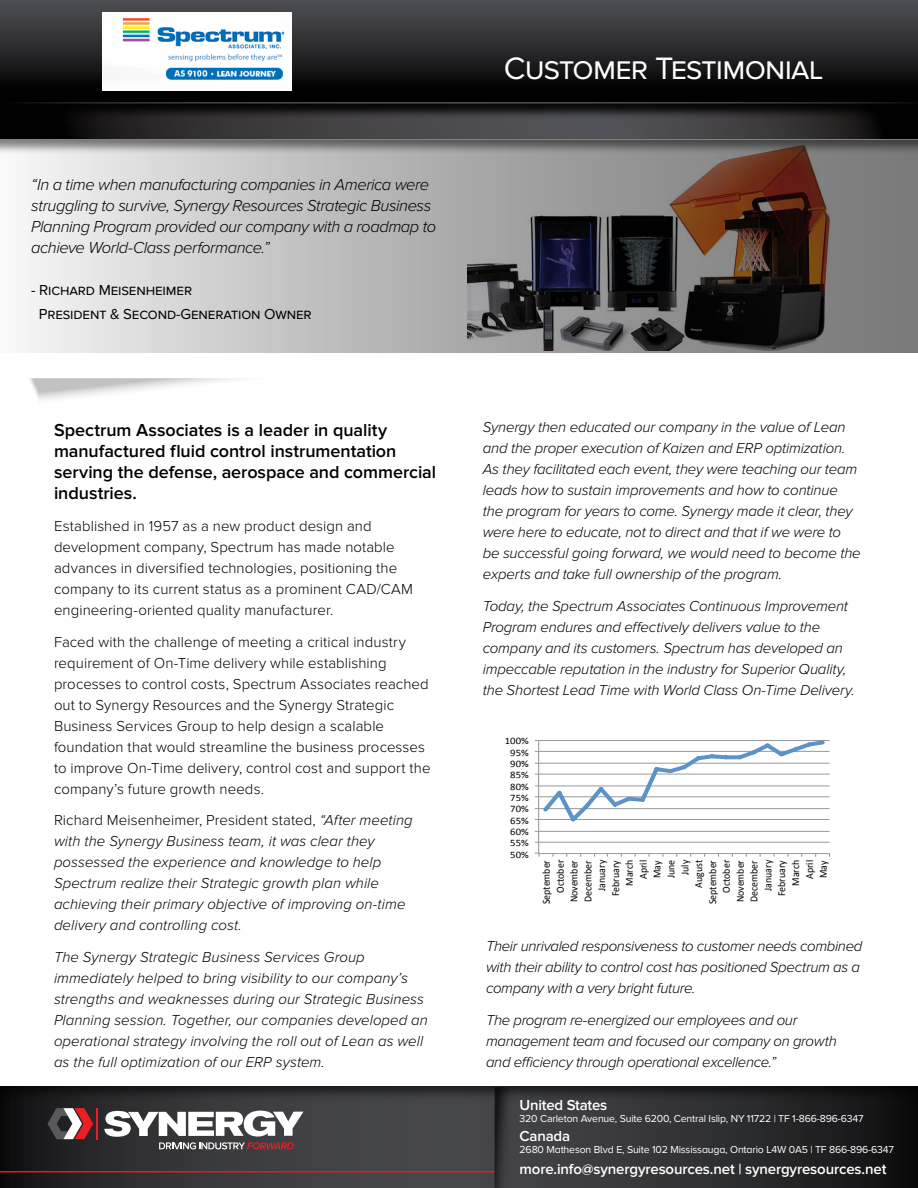
<style>
.page{position:relative;width:918px;height:1188px;background:#fff}
.page>*{position:absolute;margin:0;border:0;box-sizing:border-box;transform-origin:0 0}
.t1{font:32.1px "Proxima Nova";letter-spacing:-.025em;color:#fff}
.Body_Copy{font:600 18px/21px "Proxima Nova";color:#000}
.quote_14pt{font:italic 300 16.5px/21px "Proxima Nova";letter-spacing:-.025em;color:#000}
.Body_Copy-2{font:italic 300 15px/21px "Proxima Nova";letter-spacing:-.01em;color:#000}
.Body_Copy-3{font:300 15px/21px "Proxima Nova";letter-spacing:.005em;color:#000}
.t2{font:600 15px "Proxima Nova";letter-spacing:-.01em;color:#fff}
.quote_14pt-2{font:15px/24px "Proxima Nova";letter-spacing:-.01em;color:#000}
.t3{font:10.65px/13.8px "Calibri";color:#000;text-align:right;scale:.92 1}
.t4{font:10.5px "Proxima Nova A";letter-spacing:-.015em;color:#fff}
.t5{font:10.5px "Proxima Nova";letter-spacing:-.015em;color:#fff}
.t6{font:9.9px "Calibri";color:#000;scale:1.08 1}
.s1{font-style:normal}
.s2{font-family:"Proxima Nova A"}
</style>
<div class="page">
<div style="left:0;top:1076px;width:918px;height:112px;background:#000;opacity:.59"></div>
<hr style="left:0;top:1171px;width:495px;height:1px;background:#e31b23">
<svg style="left:494px;top:1087px;width:22px;height:101px;background:#333336"></svg>
<svg style="left:48px;top:1108px;width:45px;height:31px"></svg>
<hr style="left:96px;top:1108px;width:2px;height:31px;background:#ed1d24">
<svg style="left:104px;top:1111px;width:199px;height:38px"></svg>
<svg style="left:29px;top:378px;width:205px;height:22px"></svg>
<hr style="left:539px;top:842px;width:291px;height:1px;background:#989898">
<hr style="left:539px;top:831px;width:291px;height:1px;background:#989898">
<hr style="left:539px;top:819px;width:291px;height:1px;background:#989898">
<hr style="left:539px;top:808px;width:291px;height:1px;background:#989898">
<hr style="left:539px;top:796px;width:291px;height:1px;background:#989898">
<hr style="left:539px;top:785px;width:291px;height:1px;background:#989898">
<hr style="left:539px;top:774px;width:291px;height:1px;background:#989898">
<hr style="left:539px;top:763px;width:291px;height:1px;background:#989898">
<hr style="left:539px;top:751px;width:291px;height:1px;background:#989898">
<hr style="left:539px;top:740px;width:291px;height:1px;background:#989898">
<hr style="left:538px;top:741px;width:1px;height:113px;background:#989898">
<hr style="left:539px;top:853px;width:291px;height:1px;background:#989898">
<svg style="left:535px;top:740px;width:292px;height:85px"></svg>
<svg style="left:28px;top:154px;width:890px;height:199px;background:#959190"></svg>
<div style="left:0;top:102px;width:918px;height:52px;background:#000;opacity:.5"></div>
<div style="left:0;top:101px;width:918px;height:48px;background:#000;opacity:.75"></div>
<div style="left:0;top:0;width:918px;height:119px;background:#000;opacity:.75"></div>
<svg style="left:0;top:0;width:918px;height:104px;background:#262628"></svg>
<img style="left:103px;top:12px;width:189px;height:79px">
<p class="quote_14pt" style="left:31px;top:175px;width:406px">“In a time when manufacturing companies in America were struggling to survive, Synergy Resources Strategic Business Planning Program provided our company with a roadmap to achieve World-Class performance.”</p>
<p class="quote_14pt-2" style="left:39px;top:278px;width:275px;text-indent:-7px">- Richard Meisenheimer<br>President &amp; Second-Generation Owner</p>
<p class="Body_Copy" style="left:54px;top:420px;width:384px">Spectrum Associates is a leader in quality manufactured fluid control instrumentation serving the defense, aerospace and commercial industries.</p>
<p class="Body_Copy-3" style="left:54px;top:515px;width:361px">Established in 1957 as a new product design and development company, Spectrum has made notable advances in diversified technologies, positioning the company to its current status as a prominent CAD/CAM engineering-oriented quality manufacturer.</p>
<p class="Body_Copy-3" style="left:54px;top:631px;width:378px">Faced with the challenge of meeting a critical industry requirement of On-Time delivery while establishing processes to control costs, Spectrum Associates reached out to Synergy Resources and the Synergy Strategic Business Services Group to help design a scalable foundation that would streamline the business processes to improve On-Time delivery, control cost and support the company’s future growth needs.</p>
<p class="Body_Copy-2" style="left:54px;top:810px;width:360px"><span class="s1">Richard Meisenheimer, President stated,</span> “After meeting with the Synergy Business team, it was clear they possessed the experience and knowledge to help Spectrum realize their Strategic growth plan while achieving their primary objective of improving on-time delivery and controlling cost.</p>
<p class="Body_Copy-2" style="left:54px;top:947px;width:376px">The Synergy Strategic Business Services Group immediately helped to bring visibility to our company’s strengths and weaknesses during our Strategic Business Planning session. Together, our companies developed an operational strategy involving the roll out of Lean as well as the full optimization of our ERP system.</p>
<p class="t1" style="left:504px;top:50px;width:321px">Customer Testimonial</p>
<p class="Body_Copy-2" style="left:483px;top:417px;width:380px">Synergy then educated our company in the value of Lean and the proper execution of Kaizen and ERP optimization.<br>As they facilitated each event, they were teaching our team leads how to sustain improvements and how to continue the program for years to come. Synergy made it clear, they were here to educate, not to direct and that if we were to be successful going forward, we would need to become the experts and take full ownership of the program.</p>
<p class="Body_Copy-2" style="left:483px;top:596px;width:374px">Today, the Spectrum Associates Continuous Improvement Program endures and effectively delivers value to the company and its customers. Spectrum has developed an impeccable reputation in the industry for Superior Quality, the Shortest Lead Time with World Class On-Time Delivery.</p>
<p class="t6" style="left:505px;top:735px;width:24px">100%</p>
<p class="t6" style="left:510px;top:746px;width:19px">95%</p>
<p class="t6" style="left:510px;top:758px;width:19px">90%</p>
<p class="t6" style="left:510px;top:769px;width:19px">85%</p>
<p class="t6" style="left:510px;top:780px;width:19px">80%</p>
<p class="t6" style="left:510px;top:791px;width:19px">75%</p>
<p class="t6" style="left:510px;top:803px;width:19px">70%</p>
<p class="t6" style="left:510px;top:814px;width:19px">65%</p>
<p class="t6" style="left:510px;top:825px;width:19px">60%</p>
<p class="t6" style="left:510px;top:837px;width:19px">55%</p>
<p class="t6" style="left:510px;top:848px;width:19px">50%</p>
<p class="t3" style="left:539px;top:904px;width:50px;rotate:-90deg">September<br>October<br>November<br>December<br>January<br>February<br>March<br>April<br>May<br>June<br>July<br>August<br>September<br>October<br>November<br>December<br>January<br>February<br>March<br>April<br>May</p>
<p class="Body_Copy-2" style="left:486px;top:936px;width:378px">Their unrivaled responsiveness to customer needs combined with their ability to control cost has positioned Spectrum as a company with a very bright future.</p>
<p class="Body_Copy-2" style="left:486px;top:1010px;width:352px">The program re-energized our employees and our management team and focused our company on growth and efficiency through operational excellence.”</p>
<p class="t2" style="left:520px;top:1096px;width:89px">United States</p>
<p class="t5" style="left:520px;top:1112px;width:346px">320 Carleton Avenue, Suite 6200, Central Islip, NY 11722 <span class="s2">| TF 1-866-896-6347</span></p>
<p class="t2" style="left:520px;top:1128px;width:52px">Canada</p>
<p class="t4" style="left:520px;top:1144px;width:376px">2680 Matheson Blvd E, Suite 102 Mississauga, Ontario L4W 0A5 | TF 866-896-6347</p>
<p class="t2" style="left:520px;top:1160px;width:368px">more.info@synergyresources.net | synergyresources.net</p>
</div>
